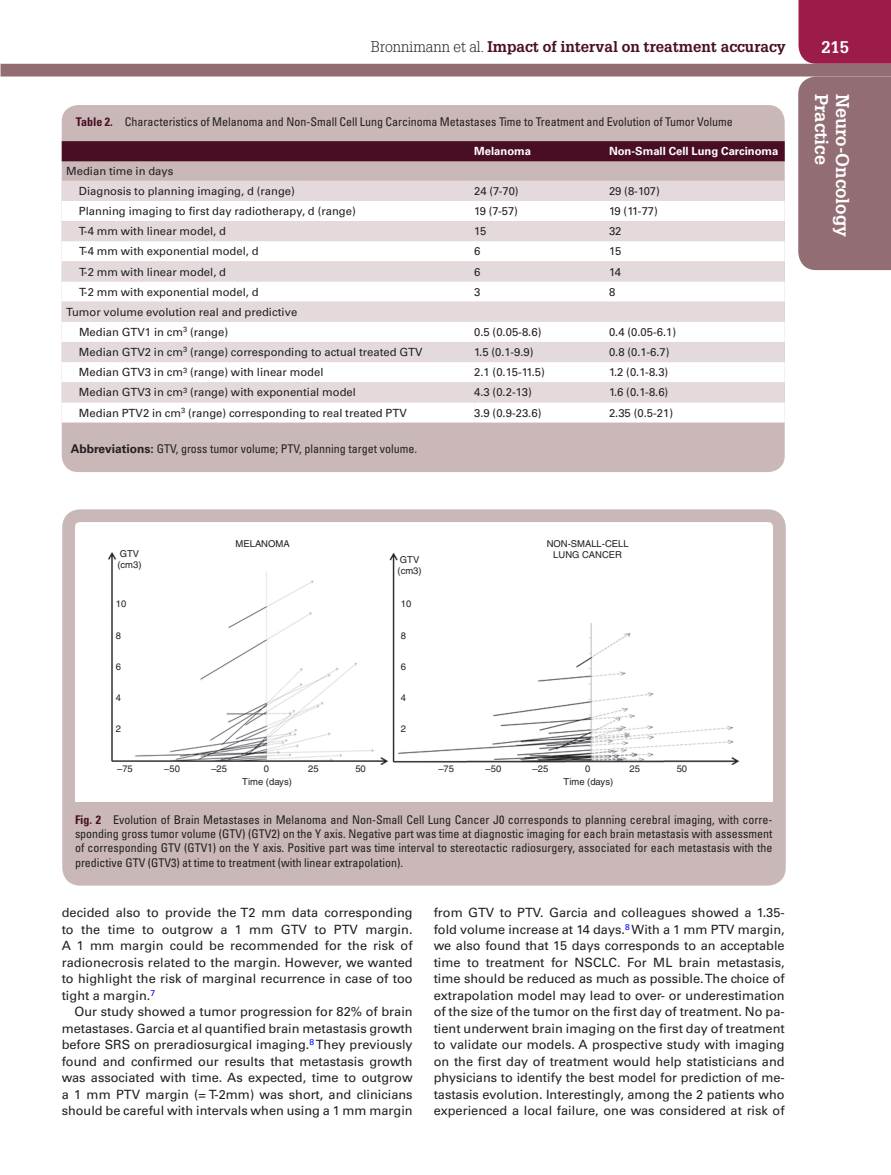
<style>
.page{position:relative;width:891px;height:1175px;background:#fff}
.page>*{position:absolute;margin:0;border:0;box-sizing:border-box;transform-origin:0 0}
.t1{font:700 18px "Glypha LT Std";color:#fff}
.t2{font:700 16.5px "Glypha LT Std";color:#fff}
.t3{font:700 15px "Glypha LT Std";color:#490e24}
.t4{font:12.75px/16.5px "Univers LT Std";color:#231f20;text-align:justify}
.t5{font:condensed 12px/14.4px "Univers LT Std";color:#231f20;text-align:justify}
.t6{font:11.25px/20.1px "Univers LT Std";color:#231f20}
.t7{font:700 11.25px "Univers LT Std";color:#fff}
.t8{font:9.45px/11.4px "Helvetica";color:#231f20}
.s1{font-weight:300;color:#231f20}
.s2{font-weight:700;color:#490e24}
.s3{font-weight:700;font-stretch:normal}
</style>
<div class="page">
<div style="left:799px;top:0;width:92px;height:64px;background:#9b1c4b"></div>
<div style="left:1px;top:64px;width:890px;height:12px;background:#926d73"></div>
<div style="left:798px;top:76px;width:93px;height:194px;background:#926d73"></div>
<div style="left:62px;top:105px;width:723px;height:367px;background:#cab8b9;border-radius:16px"></div>
<div style="left:62px;top:141px;width:723px;height:20px;background:#490e24"></div>
<div style="left:62px;top:181px;width:723px;height:20px;background:#e4dadb"></div>
<svg style="left:62px;top:201px;width:723px;height:201px;background:#f1ecec"></svg>
<div style="left:62px;top:402px;width:723px;height:20px;background:#fff"></div>
<div style="left:66px;top:802px;width:716px;height:72px;background:#cab8b9"></div>
<img style="left:108px;top:552px;width:632px;height:213px">
<div style="left:62px;top:509px;width:724px;height:376px;border:13px solid #cab8b9;border-radius:12px"></div>
<p class="t3" style="left:371px;top:37px;width:416px"><span class="s1">Bronnimann et al.</span> Impact of interval on treatment accuracy</p>
<p class="t2" style="left:821px;top:37px;width:29px">215</p>
<h1 class="t1" style="left:833px;top:94px;width:73px;rotate:90deg">Practice</h1>
<h1 class="t1" style="left:854px;top:94px;width:145px;rotate:90deg">Neuro-Oncology</h1>
<p class="t5" style="left:76px;top:114px;width:658px"><span class="s2">Table 2.</span> Characteristics of Melanoma and Non-Small Cell Lung Carcinoma Metastases Time to Treatment and Evolution of Tumor Volume</p>
<p class="t7" style="left:474px;top:145px;width:58px">Melanoma</p>
<p class="t7" style="left:609px;top:145px;width:171px">Non-Small Cell Lung Carcinoma</p>
<p class="t6" style="left:79px;top:161px;width:217px;text-indent:-13px">Median time in days<br>Diagnosis to planning imaging, d (range)</p>
<p class="t6" style="left:474px;top:181px;width:46px">24 (7-70)</p>
<p class="t6" style="left:609px;top:181px;width:52px">29 (8-107)</p>
<p class="t6" style="left:79px;top:201px;width:278px">Planning imaging to first day radiotherapy, d (range)</p>
<p class="t6" style="left:474px;top:201px;width:45px">19 (7-57)</p>
<p class="t6" style="left:609px;top:201px;width:50px">19 (11-77)</p>
<p class="t6" style="left:79px;top:221px;width:149px">T-4 mm with linear model, d</p>
<p class="t6" style="left:474px;top:221px;width:14px">15</p>
<p class="t6" style="left:609px;top:221px;width:14px">32</p>
<p class="t6" style="left:79px;top:241px;width:181px">T-4 mm with exponential model, d</p>
<p class="t6" style="left:474px;top:241px;width:8px">6</p>
<p class="t6" style="left:609px;top:241px;width:14px">15</p>
<p class="t6" style="left:79px;top:261px;width:149px">T-2 mm with linear model, d</p>
<p class="t6" style="left:474px;top:261px;width:8px">6</p>
<p class="t6" style="left:609px;top:261px;width:14px">14</p>
<p class="t6" style="left:79px;top:282px;width:181px">T-2 mm with exponential model, d</p>
<p class="t6" style="left:474px;top:282px;width:8px">3</p>
<p class="t6" style="left:609px;top:282px;width:8px">8</p>
<p class="t6" style="left:79px;top:302px;width:220px;text-indent:-13px">Tumor volume evolution real and predictive<br>Median GTV1 in cm<sup>3</sup> (range)</p>
<p class="t6" style="left:474px;top:322px;width:69px">0.5 (0.05-8.6)</p>
<p class="t6" style="left:609px;top:322px;width:69px">0.4 (0.05-6.1)</p>
<p class="t6" style="left:79px;top:342px;width:345px">Median GTV2 in cm<sup>3</sup> (range) corresponding to actual treated GTV</p>
<p class="t6" style="left:474px;top:342px;width:61px">1.5 (0.1-9.9)</p>
<p class="t6" style="left:609px;top:342px;width:62px">0.8 (0.1-6.7)</p>
<p class="t6" style="left:79px;top:362px;width:246px">Median GTV3 in cm<sup>3</sup> (range) with linear model</p>
<p class="t6" style="left:474px;top:362px;width:72px">2.1 (0.15-11.5)</p>
<p class="t6" style="left:609px;top:362px;width:61px">1.2 (0.1-8.3)</p>
<p class="t6" style="left:79px;top:382px;width:279px">Median GTV3 in cm<sup>3</sup> (range) with exponential model</p>
<p class="t6" style="left:474px;top:382px;width:59px">4.3 (0.2-13)</p>
<p class="t6" style="left:609px;top:382px;width:61px">1.6 (0.1-8.6)</p>
<p class="t6" style="left:79px;top:402px;width:329px">Median PTV2 in cm<sup>3</sup> (range) corresponding to real treated PTV</p>
<p class="t6" style="left:474px;top:402px;width:69px">3.9 (0.9-23.6)</p>
<p class="t6" style="left:609px;top:402px;width:66px">2.35 (0.5-21)</p>
<p class="t5" style="left:71px;top:441px;width:348px"><span class="s3">Abbreviations:</span> GTV, gross tumor volume; PTV, planning target volume.</p>
<p class="t8" style="left:117px;top:547px;width:26px">GTV (cm3)</p>
<p class="t8" style="left:116px;top:598px;width:12px">10</p>
<p class="t8" style="left:116px;top:629px;width:7px">8</p>
<p class="t8" style="left:116px;top:660px;width:7px">6</p>
<p class="t8" style="left:116px;top:692px;width:7px">4</p>
<p class="t8" style="left:116px;top:723px;width:7px">2</p>
<p class="t8" style="left:236px;top:538px;width:56px">MELANOMA</p>
<p class="t8" style="left:398px;top:553px;width:26px">GTV (cm3)</p>
<p class="t8" style="left:401px;top:598px;width:12px">10</p>
<p class="t8" style="left:401px;top:629px;width:7px">8</p>
<p class="t8" style="left:401px;top:660px;width:7px">6</p>
<p class="t8" style="left:401px;top:692px;width:7px">4</p>
<p class="t8" style="left:401px;top:723px;width:7px">2</p>
<p class="t8" style="left:547px;top:538px;width:83px;text-align:center">NON-SMALL-CELL<br>LUNG CANCER</p>
<p class="t8" style="left:117px;top:762px;width:17px">–75</p>
<p class="t8" style="left:164px;top:762px;width:17px">–50</p>
<p class="t8" style="left:211px;top:762px;width:17px">–25</p>
<p class="t8" style="left:308px;top:762px;width:12px">25</p>
<p class="t8" style="left:264px;top:762px;width:7px">0</p>
<p class="t8" style="left:355px;top:762px;width:12px">50</p>
<p class="t8" style="left:242px;top:775px;width:51px">Time (days)</p>
<p class="t8" style="left:438px;top:762px;width:17px">–75</p>
<p class="t8" style="left:486px;top:762px;width:17px">–50</p>
<p class="t8" style="left:533px;top:762px;width:17px">–25</p>
<p class="t8" style="left:585px;top:762px;width:7px">0</p>
<p class="t8" style="left:630px;top:762px;width:12px">25</p>
<p class="t8" style="left:677px;top:762px;width:12px">50</p>
<p class="t8" style="left:564px;top:775px;width:51px">Time (days)</p>
<p class="t5" style="left:75px;top:812px;width:699px"><span class="s2">Fig. 2</span> Evolution of Brain Metastases in Melanoma and Non-Small Cell Lung Cancer J0 corresponds to planning cerebral imaging, with corre&shy;sponding gross tumor volume (GTV) (GTV2) on the Y axis. Negative part was time at diagnostic imaging for each brain metastasis with assessment of corresponding GTV (GTV1) on the Y axis. Positive part was time interval to stereotactic radiosurgery, associated for each metastasis with the predictive GTV (GTV3) at time to treatment (with linear extrapolation).</p>
<p class="t4" style="left:62px;top:904px;width:353px">decided also to provide the T2 mm data corresponding to the time to outgrow a 1 mm GTV to PTV margin.<br>A 1 mm margin could be recommended for the risk of radionecrosis related to the margin. However, we wanted to highlight the risk of marginal recurrence in case of too tight a margin.<sup>7</sup></p>
<p class="t4" style="left:62px;top:1003px;width:353px;text-indent:13px">Our study showed a tumor progression for 82% of brain metastases. Garcia et al quantified brain metastasis growth before SRS on preradiosurgical imaging.<sup>8</sup> They previously found and confirmed our results that metastasis growth was associated with time. As expected, time to outgrow a 1 mm PTV margin (= T-2mm) was short, and clinicians should be careful with intervals when using a 1 mm margin</p>
<p class="t4" style="left:434px;top:904px;width:353px">from GTV to PTV. Garcia and colleagues showed a 1.35- fold volume increase at 14 days.<sup>8</sup> With a 1 mm PTV margin, we also found that 15 days corresponds to an acceptable time to treatment for NSCLC. For ML brain metastasis, time should be reduced as much as possible. The choice of extrapolation model may lead to over- or underestimation of the size of the tumor on the first day of treatment. No pa&shy;tient underwent brain imaging on the first day of treatment to validate our models. A prospective study with imaging on the first day of treatment would help statisticians and physicians to identify the best model for prediction of me&shy;tastasis evolution. Interestingly, among the 2 patients who experienced a local failure, one was considered at risk of</p>
</div>
